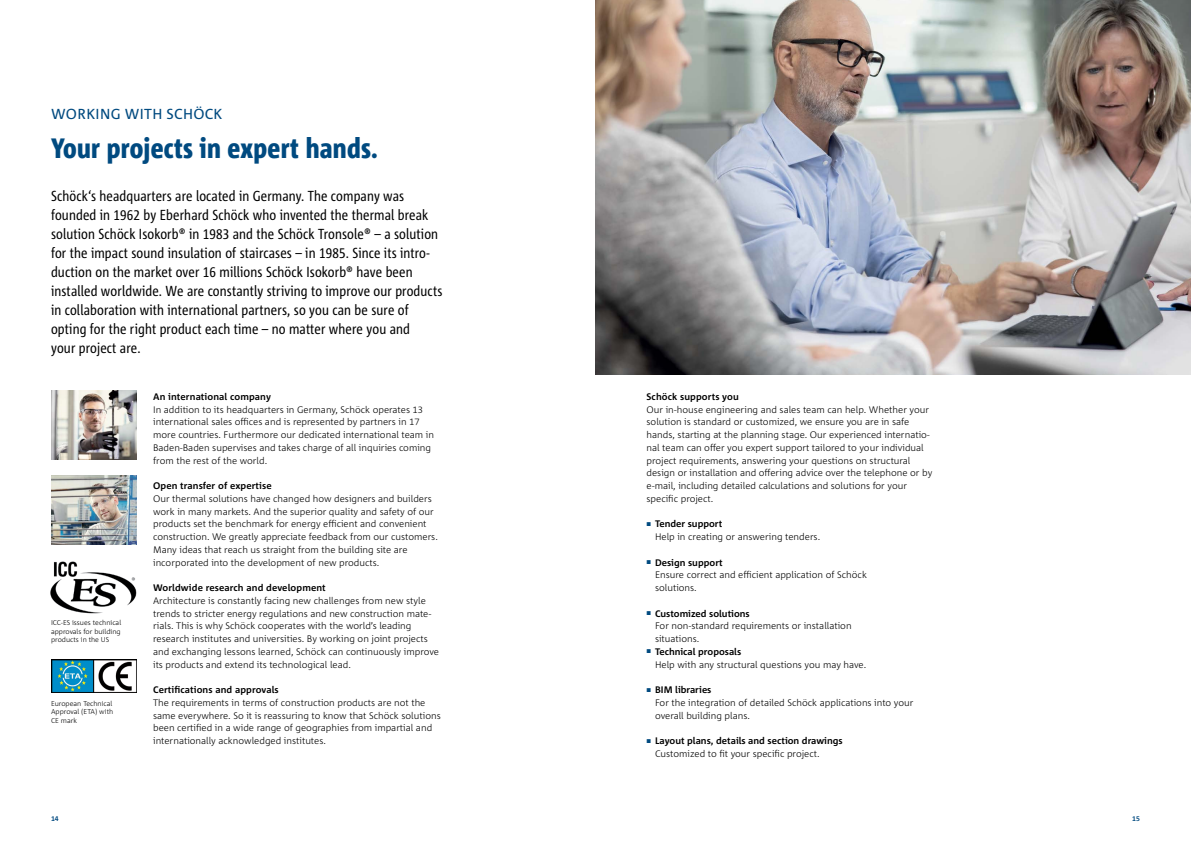
<style>
.page{position:relative;width:1191px;height:842px;background:#fff}
.page>*{position:absolute;margin:0;border:0;box-sizing:border-box;transform-origin:0 0}
.t1{font:800 condensed 28px "Corpid Schoeck";letter-spacing:.01em;color:#004a80}
.t2{font:condensed 14.5px/19px "Corpid Schoeck";letter-spacing:.01em;color:#000}
.t3{font:14.5px "Corpid Schoeck";letter-spacing:.02em;color:#004a80}
.t4{font:300 9.5px/12.8px "Corpid Schoeck";color:#000}
.t5{font:700 9.5px/12.8px "Corpid Schoeck";letter-spacing:.01em;color:#000}
.t6{font:300 7px/8.5px "Corpid Schoeck";color:#000;text-align:justify}
.t7{font:700 7px "Corpid Schoeck";color:#004a80}
.s1{font-size:5.5px;color:#004a80}
.s2{font-weight:700}
.s3{font-weight:300;font-size:5.5px;color:#004a80}
.s4{font-weight:300}
</style>
<div class="page">
<img style="left:51px;top:390px;width:85px;height:69px">
<img style="left:51px;top:476px;width:85px;height:68px">
<img style="left:595px;top:0;width:596px;height:374px">
<img style="left:51px;top:659px;width:85px;height:34px">
<img style="left:50px;top:561px;width:87px;height:53px">
<h2 class="t3" style="left:51px;top:105px;width:173px">WORKING WITH SCHÖCK</h2>
<h1 class="t1" style="left:51px;top:131px;width:328px">Your projects in expert hands.</h1>
<p class="t2" style="left:51px;top:186px;width:393px">Schöck‘s headquarters are located in Germany. The company was founded in 1962 by Eberhard Schöck who invented the thermal break solution Schöck Isokorb® in 1983 and the Schöck Tronsole® – a solution for the impact sound insulation of staircases – in 1985. Since its intro&shy;duction on the market over 16 millions Schöck Isokorb® have been installed worldwide. We are constantly striving to improve our products in collaboration with international partners, so you can be sure of opting for the right product each time – no matter where you and<br>your project are.</p>
<p class="t6" style="left:51px;top:618px;width:72px">ICC-ES issues technical approvals for building products in the US</p>
<p class="t6" style="left:51px;top:699px;width:64px;text-align:left">European Technical<br>Approval (ETA) with<br>CE mark</p>
<p class="t5" style="left:153px;top:390px;width:119px">An international company</p>
<p class="t4" style="left:153px;top:403px;width:282px">In addition to its headquarters in Germany, Schöck operates 13 international sales offices and is represented by partners in 17 more countries. Furthermore our dedicated international team in Baden-Baden supervises and takes charge of all inquiries coming from the rest of the world.</p>
<p class="t5" style="left:153px;top:479px;width:120px">Open transfer of expertise</p>
<p class="t4" style="left:153px;top:492px;width:286px">Our thermal solutions have changed how designers and builders work in many markets. And the superior quality and safety of our products set the benchmark for energy efficient and convenient construction. We greatly appreciate feedback from our customers.<br>Many ideas that reach us straight from the building site are incorporated into the development of new products.</p>
<p class="t5" style="left:153px;top:581px;width:174px">Worldwide research and development</p>
<p class="t4" style="left:153px;top:594px;width:287px">Architecture is constantly facing new challenges from new style trends to stricter energy regulations and new construction mate&shy;rials. This is why Schöck cooperates with the world’s leading research institutes and universities. By working on joint projects and exchanging lessons learned, Schöck can continuously improve its products and extend its technological lead.</p>
<p class="t5" style="left:153px;top:683px;width:127px">Certifications and approvals</p>
<p class="t4" style="left:153px;top:696px;width:289px">The requirements in terms of construction products are not the same everywhere. So it is reassuring to know that Schöck solutions been certified in a wide range of geographies from impartial and internationally acknowledged institutes.</p>
<p class="t5" style="left:646px;top:390px;width:94px">Schöck supports you</p>
<p class="t4" style="left:646px;top:403px;width:287px">Our in-house engineering and sales team can help. Whether your solution is standard or customized, we ensure you are in safe hands, starting at the planning stage. Our experienced internatio&shy;nal team can offer you expert support tailored to your individual project requirements, answering your questions on structural design or installation and offering advice over the telephone or by e-mail, including detailed calculations and solutions for your specific project.</p>
<p class="t4" style="left:655px;top:517px;width:167px;text-indent:-9px"><span class="s1">■</span> <span class="s2">Tender support<br></span>Help in creating or answering tenders.</p>
<p class="t4" style="left:655px;top:556px;width:213px;text-indent:-9px"><span class="s1">■</span> <span class="s2">Design support<br></span>Ensure correct and efficient application of Schöck solutions.</p>
<p class="t4" style="left:655px;top:607px;width:198px;text-indent:-9px"><span class="s1">■</span> <span class="s2">Customized solutions<br></span>For non-standard requirements or installation situations.</p>
<p class="t4" style="left:655px;top:645px;width:213px;text-indent:-9px"><span class="s1">■</span> <span class="s2">Technical proposals<br></span>Help with any structural questions you may have.</p>
<p class="t4" style="left:655px;top:683px;width:260px;text-indent:-9px"><span class="s1">■</span> <span class="s2">BIM libraries<br></span>For the integration of detailed Schöck applications into your overall building plans.</p>
<p class="t5" style="left:655px;top:734px;width:189px;text-indent:-9px"><span class="s3">■</span> Layout plans, details and section drawings<br><span class="s4">Customized to fit your specific project.</span></p>
<p class="t7" style="left:51px;top:814px;width:9px">14</p>
<p class="t7" style="left:1132px;top:814px;width:9px">15</p>
</div>
